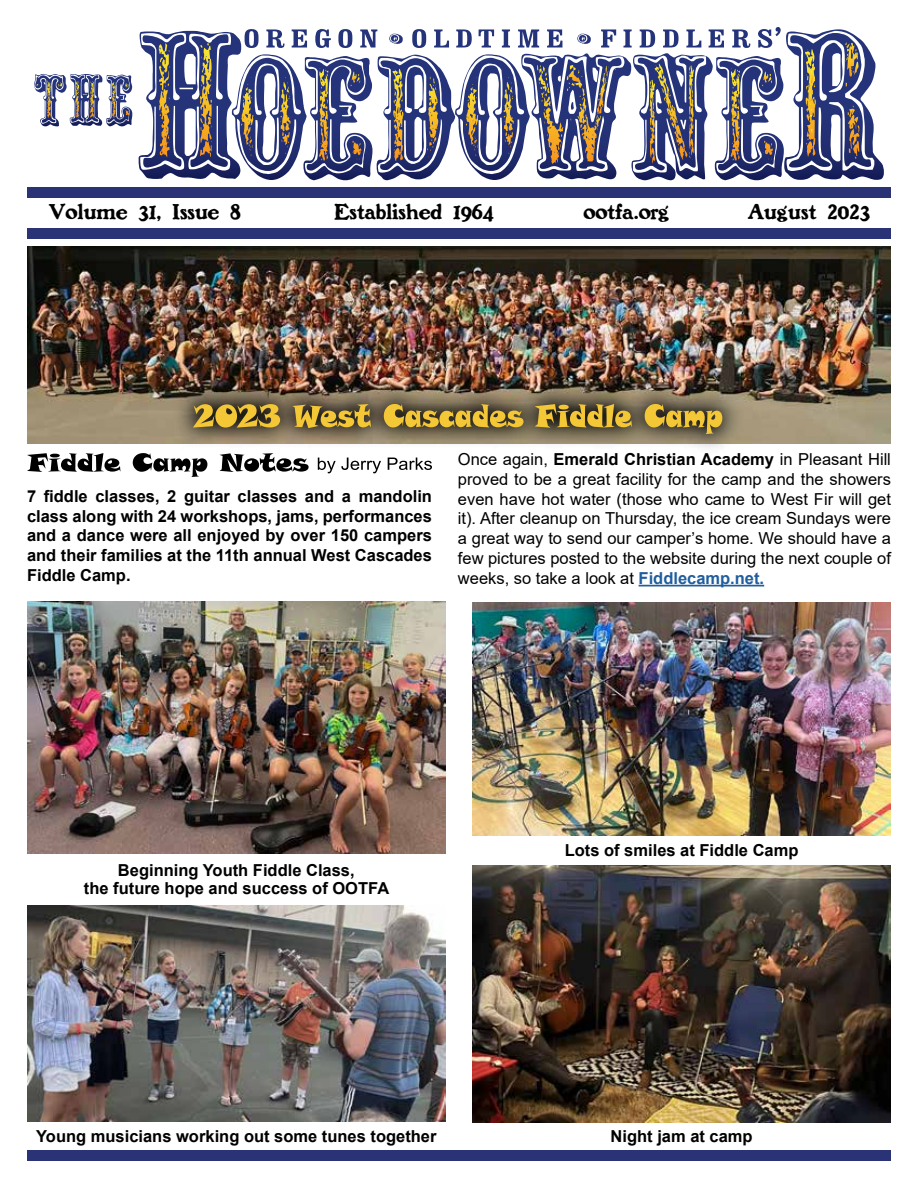
<style>
.page{position:relative;width:918px;height:1188px;background:#fff}
.page>*{position:absolute;margin:0;border:0;box-sizing:border-box;transform-origin:0 0}
.t1{font:21px "Benjamin Franklin";color:#000}
.t2{font:16.5px/19.8px "Arial";color:#000;text-align:justify}
.t3{font:700 16.5px/19.8px "Arial";color:#000;text-align:justify}
.s1{font-weight:700}
.s2{font-weight:700;color:#215e9e}
</style>
<div class="page">
<div style="left:27px;top:187px;width:864px;height:11px;background:#2a3375"></div>
<div style="left:27px;top:228px;width:864px;height:10px;background:#2a3375"></div>
<div style="left:27px;top:1150px;width:864px;height:11px;background:#2a3375"></div>
<img style="left:27px;top:246px;width:864px;height:198px">
<img style="left:472px;top:603px;width:419px;height:233px">
<img style="left:472px;top:865px;width:419px;height:258px">
<img style="left:27px;top:602px;width:419px;height:251px">
<img style="left:27px;top:905px;width:419px;height:216px">
<img style="left:172px;top:382px;width:572px;height:66px">
<svg style="left:193px;top:404px;width:529px;height:30px;background:#937d3b"></svg>
<hr style="left:639px;top:585px;width:125px;height:1px;background:#215e9e">
<svg style="left:27px;top:453px;width:405px;height:24px"></svg>
<svg style="left:34px;top:74px;width:98px;height:52px"></svg>
<svg style="left:139px;top:27px;width:745px;height:153px"></svg>
<p class="t1" style="left:49px;top:198px;width:194px">Volume 31, Issue 8</p>
<p class="t1" style="left:334px;top:198px;width:160px">Established 1964</p>
<p class="t1" style="left:583px;top:198px;width:87px">ootfa.org</p>
<p class="t1" style="left:748px;top:198px;width:123px">August 2023</p>
<p class="t3" style="left:27px;top:486px;width:407px">7 fiddle classes, 2 guitar classes and a mandolin class along with 24 workshops, jams, performances and a dance were all enjoyed by over 150 campers and their families at the 11th annual West Cascades Fiddle Camp.</p>
<p class="t2" style="left:458px;top:449px;width:435px">Once again, <span class="s1">Emerald Christian Academy</span> in Pleasant Hill proved to be a great facility for the camp and the showers even have hot water (those who came to West Fir will get it). After cleanup on Thursday, the ice cream Sundays were a great way to send our camper’s home. We should have a few pictures posted to the website during the next couple of weeks, so take a look at <span class="s2">Fiddlecamp.net.</span></p>
<p class="t3" style="left:84px;top:861px;width:307px;line-height:18px;text-align:center">Beginning Youth Fiddle Class,<br>the future hope and success of OOTFA</p>
<p class="t3" style="left:565px;top:840px;width:235px">Lots of smiles at Fiddle Camp</p>
<p class="t3" style="left:36px;top:1127px;width:402px">Young musicians working out some tunes together</p>
<p class="t3" style="left:611px;top:1126px;width:144px">Night jam at camp</p>
</div>
